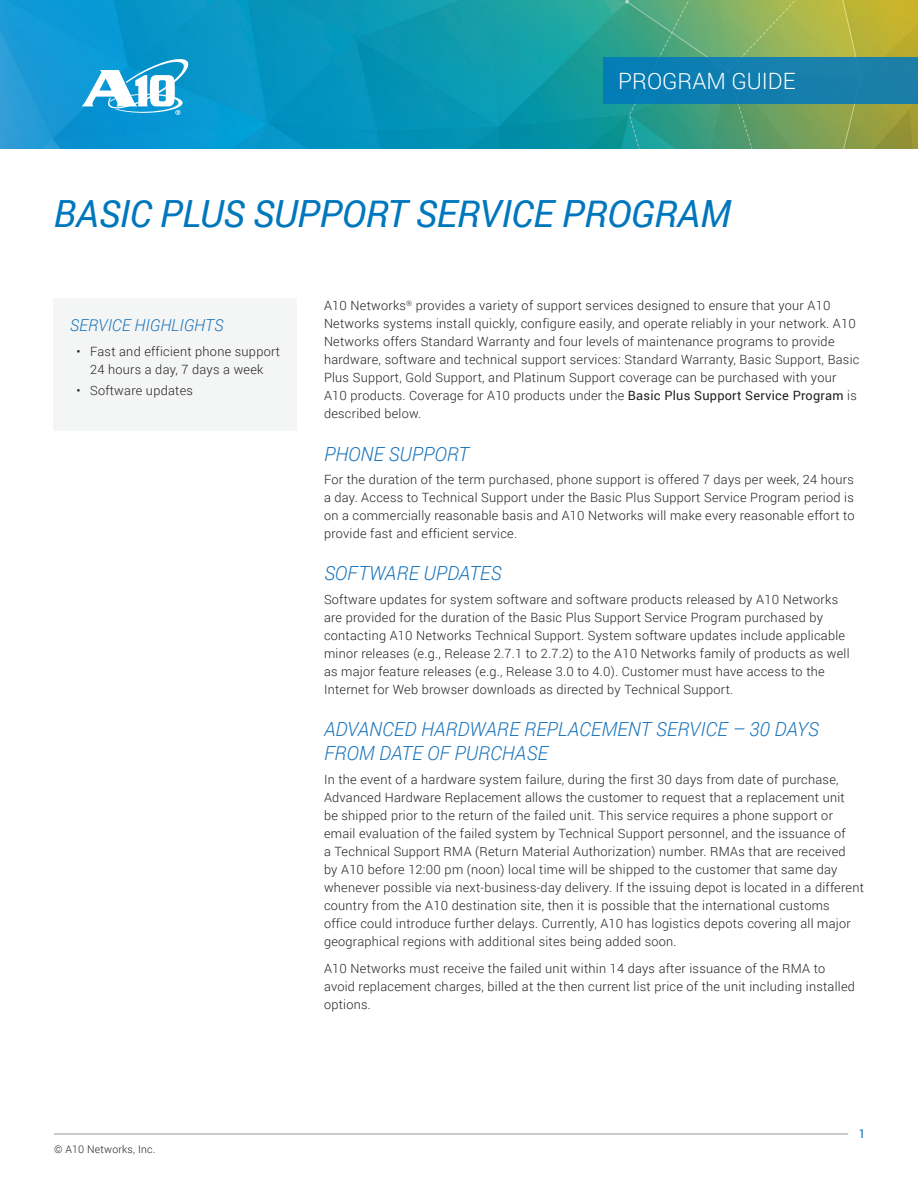
<style>
.page{position:relative;width:918px;height:1188px;background:#fff}
.page>*{position:absolute;margin:0;border:0;box-sizing:border-box;transform-origin:0 0}
.t1{font:italic 37.5px "Roboto";letter-spacing:-.01em;color:#0077bd}
.t2{font:300 22.5px "Roboto";color:#fff}
.L1_Head{font:italic 300 19.5px/24px "Roboto";color:#1974bb}
.Sidebar_heads{font:italic 300 16.5px "Roboto";color:#1974bb}
.body_text{font:300 12.75px/18px "Roboto";letter-spacing:.02em;color:#231f20}
.t3{font:12px "Roboto";color:#0077bd}
.body_text-2{font:300 10.5px "Roboto";letter-spacing:.02em;color:#231f20}
.s1{font-weight:400}
</style>
<div class="page">
<hr style="left:54px;top:1134px;width:794px;height:1px;background:#939598">
<img style="left:0;top:0;width:918px;height:148px">
<div style="left:603px;top:57px;width:315px;height:47px;background:linear-gradient(to right,#047db7,#1f7fa5)"></div>
<svg style="left:82px;top:56px;width:109px;height:59px"></svg>
<div style="left:54px;top:298px;width:243px;height:133px;background:#f4f5f5"></div>
<h2 class="t2" style="left:618px;top:65px;width:179px">PROGRAM GUIDE</h2>
<p class="t1" style="left:54px;top:187px;width:679px">BASIC PLUS SUPPORT SERVICE PROGRAM</p>
<p class="Sidebar_heads" style="left:70px;top:314px;width:155px">SERVICE HIGHLIGHTS</p>
<p class="body_text" style="left:77px;top:342px;width:205px;text-align:center">• Fast and efficient phone support<br>24 hours a day, 7 days a week</p>
<p class="body_text" style="left:77px;top:381px;width:118px">• Software updates</p>
<p class="body_text" style="left:324px;top:296px;width:537px">A10 Networks<sup>®</sup> provides a variety of support services designed to ensure that your A10<br>Networks systems install quickly, configure easily, and operate reliably in your network. A10<br>Networks offers Standard Warranty and four levels of maintenance programs to provide hardware, software and technical support services: Standard Warranty, Basic Support, Basic Plus Support, Gold Support, and Platinum Support coverage can be purchased with your A10 products. Coverage for A10 products under the <span class="s1">Basic Plus Support Service Program</span> is described below.</p>
<p class="L1_Head" style="left:324px;top:441px;width:146px">PHONE SUPPORT</p>
<p class="body_text" style="left:324px;top:470px;width:532px;text-align:justify">For the duration of the term purchased, phone support is offered 7 days per week, 24 hours a day. Access to Technical Support under the Basic Plus Support Service Program period is on a commercially reasonable basis and A10 Networks will make every reasonable effort to provide fast and efficient service.</p>
<p class="L1_Head" style="left:324px;top:561px;width:179px">SOFTWARE UPDATES</p>
<p class="body_text" style="left:324px;top:590px;width:527px">Software updates for system software and software products released by A10 Networks are provided for the duration of the Basic Plus Support Service Program purchased by contacting A10 Networks Technical Support. System software updates include applicable minor releases (e.g., Release 2.7.1 to 2.7.2) to the A10 Networks family of products as well as major feature releases (e.g., Release 3.0 to 4.0). Customer must have access to the Internet for Web browser downloads as directed by Technical Support.</p>
<p class="L1_Head" style="left:324px;top:717px;width:496px">ADVANCED HARDWARE REPLACEMENT SERVICE – 30 DAYS<br>FROM DATE OF PURCHASE</p>
<p class="body_text" style="left:324px;top:770px;width:542px">In the event of a hardware system failure, during the first 30 days from date of purchase, Advanced Hardware Replacement allows the customer to request that a replacement unit<br>be shipped prior to the return of the failed unit. This service requires a phone support or email evaluation of the failed system by Technical Support personnel, and the issuance of<br>a Technical Support RMA (Return Material Authorization) number. RMAs that are received<br>by A10 before 12:00 pm (noon) local time will be shipped to the customer that same day whenever possible via next-business-day delivery. If the issuing depot is located in a different country from the A10 destination site, then it is possible that the international customs office could introduce further delays. Currently, A10 has logistics depots covering all major geographical regions with additional sites being added soon.</p>
<p class="body_text" style="left:324px;top:959px;width:532px">A10 Networks must receive the failed unit within 14 days after issuance of the RMA to avoid replacement charges, billed at the then current list price of the unit including installed options.</p>
<p class="body_text-2" style="left:54px;top:1142px;width:103px">© A10 Networks, Inc.</p>
<p class="t3" style="left:859px;top:1125px;width:8px">1</p>
</div>
